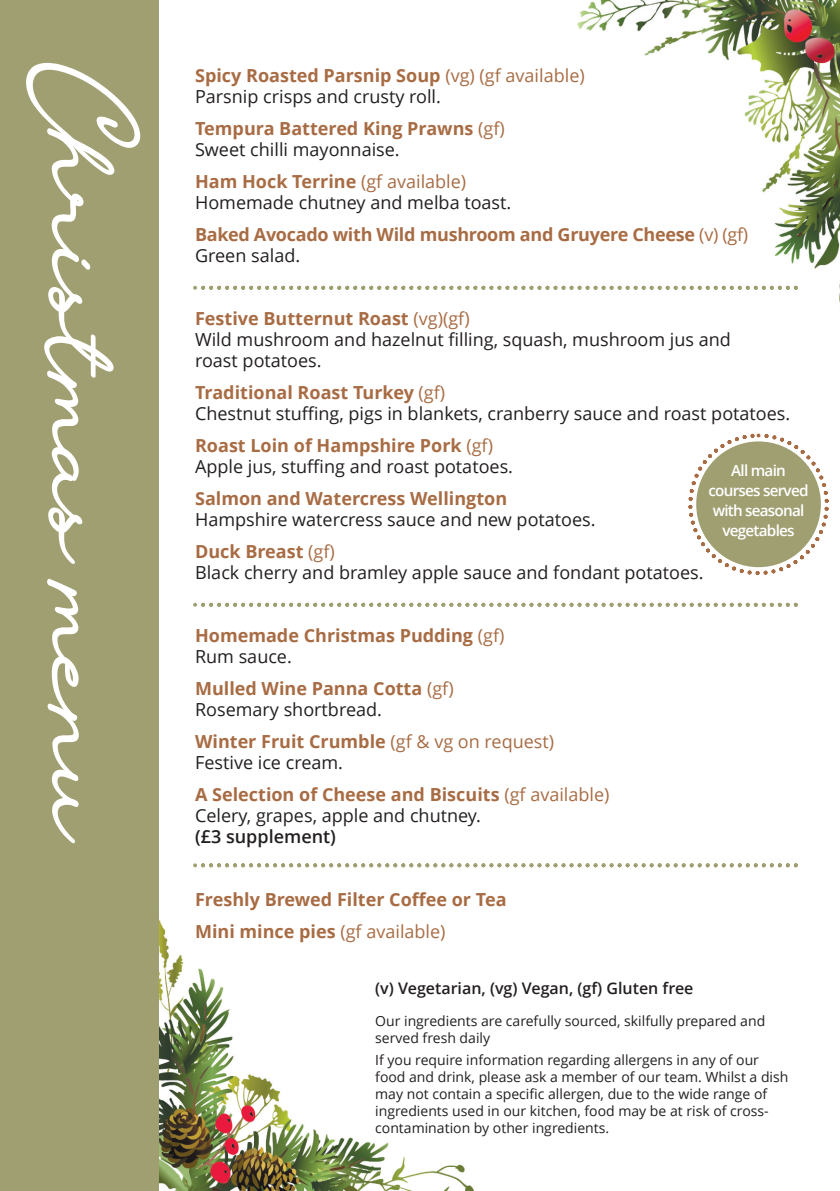
<style>
.page{position:relative;width:840px;height:1191px;background:#fff}
.page>*{position:absolute;margin:0;border:0;box-sizing:border-box;transform-origin:0 0}
.t1{font:86.2px "The Castellon Demo";color:#fff}
.t2{font:18px/21px "Open Sans";color:#231f20}
.t3{font:700 18px/21px "Open Sans";color:#a86c44}
.t4{font:600 18px "Open Sans";color:#231f20}
.t5{font:600 16px "Open Sans";color:#231f20}
.t6{font:600 15.2px/20px "Open Sans";letter-spacing:-.05em;color:#fff;text-align:center}
.t7{font:14px/17px "Open Sans";color:#231f20}
.s1{font-weight:700;color:#a86c44}
.s2{color:#a86c44}
.s3{font-weight:400}
.s4{font-weight:400;color:#231f20}
</style>
<div class="page">
<img style="left:577px;top:0;width:262px;height:286px">
<img style="left:158px;top:900px;width:316px;height:291px">
<div style="left:0;top:0;width:158px;height:1191px;background:#a09f72"></div>
<svg style="left:195px;top:286px;width:603px;height:4px"></svg>
<svg style="left:195px;top:603px;width:603px;height:4px"></svg>
<svg style="left:195px;top:863px;width:603px;height:4px"></svg>
<svg style="left:688px;top:433px;width:140px;height:142px"></svg>
<div style="left:695px;top:441px;width:125px;height:126px;background:#a09f72;border-radius:50%"></div>
<h1 class="t1" style="left:114px;top:63px;width:783px;rotate:90deg">Christmas menu</h1>
<p class="t2" style="left:195px;top:66px;width:391px"><span class="s1">Spicy Roasted Parsnip Soup</span> <span class="s2">(vg) (gf available)<br></span>Parsnip crisps and crusty roll.</p>
<p class="t3" style="left:195px;top:119px;width:311px">Tempura Battered King Prawns <span class="s3">(gf)<br></span><span class="s4">Sweet chilli mayonnaise.</span></p>
<p class="t2" style="left:195px;top:172px;width:317px"><span class="s1">Ham Hock Terrine</span> <span class="s2">(gf available)<br></span>Homemade chutney and melba toast.</p>
<p class="t3" style="left:195px;top:225px;width:554px">Baked Avocado with Wild mushroom and Gruyere Cheese <span class="s3">(v) (gf)<br></span><span class="s4">Green salad.</span></p>
<p class="t2" style="left:195px;top:309px;width:537px"><span class="s1">Festive Butternut Roast</span> <span class="s2">(vg)(gf)<br></span>Wild mushroom and hazelnut filling, squash, mushroom jus and roast potatoes.</p>
<p class="t2" style="left:195px;top:383px;width:596px"><span class="s1">Traditional Roast Turkey</span> <span class="s2">(gf)<br></span>Chestnut stuffing, pigs in blankets, cranberry sauce and roast potatoes.</p>
<p class="t2" style="left:195px;top:436px;width:319px"><span class="s1">Roast Loin of Hampshire Pork</span> <span class="s2">(gf)<br></span>Apple jus, stuffing and roast potatoes.</p>
<p class="t3" style="left:195px;top:489px;width:313px">Salmon and Watercress Wellington</p>
<p class="t2" style="left:195px;top:505px;width:402px;line-height:32px">Hampshire watercress sauce and new potatoes.<br><span class="s1">Duck Breast</span> <span class="s2">(gf)</span></p>
<p class="t2" style="left:195px;top:563px;width:509px">Black cherry and bramley apple sauce and fondant potatoes.</p>
<p class="t6" style="left:708px;top:462px;width:101px">All main courses served with seasonal vegetables</p>
<p class="t3" style="left:195px;top:626px;width:311px">Homemade Christmas Pudding <span class="s3">(gf)<br></span><span class="s4">Rum sauce.</span></p>
<p class="t3" style="left:195px;top:679px;width:260px">Mulled Wine Panna Cotta <span class="s3">(gf)<br></span><span class="s4">Rosemary shortbread.</span></p>
<p class="t3" style="left:195px;top:732px;width:360px">Winter Fruit Crumble <span class="s3">(gf &amp; vg on request)<br></span><span class="s4">Festive ice cream.</span></p>
<p class="t2" style="left:195px;top:785px;width:416px"><span class="s1">A Selection of Cheese and Biscuits</span> <span class="s2">(gf available)<br></span>Celery, grapes, apple and chutney.</p>
<p class="t4" style="left:195px;top:829px;width:142px">(£3 supplement)</p>
<p class="t3" style="left:195px;top:885px;width:313px;line-height:32px">Freshly Brewed Filter Coffee or Tea<br>Mini mince pies <span class="s3">(gf available)</span></p>
<p class="t5" style="left:375px;top:981px;width:319px">(v) Vegetarian, (vg) Vegan, (gf) Gluten free</p>
<p class="t7" style="left:375px;top:1013px;width:391px">Our ingredients are carefully sourced, skilfully prepared and served fresh daily</p>
<p class="t7" style="left:375px;top:1052px;width:414px">If you require information regarding allergens in any of our food and drink, please ask a member of our team. Whilst a dish may not contain a specific allergen, due to the wide range of ingredients used in our kitchen, food may be at risk of cross&shy;contamination by other ingredients.</p>
</div>
